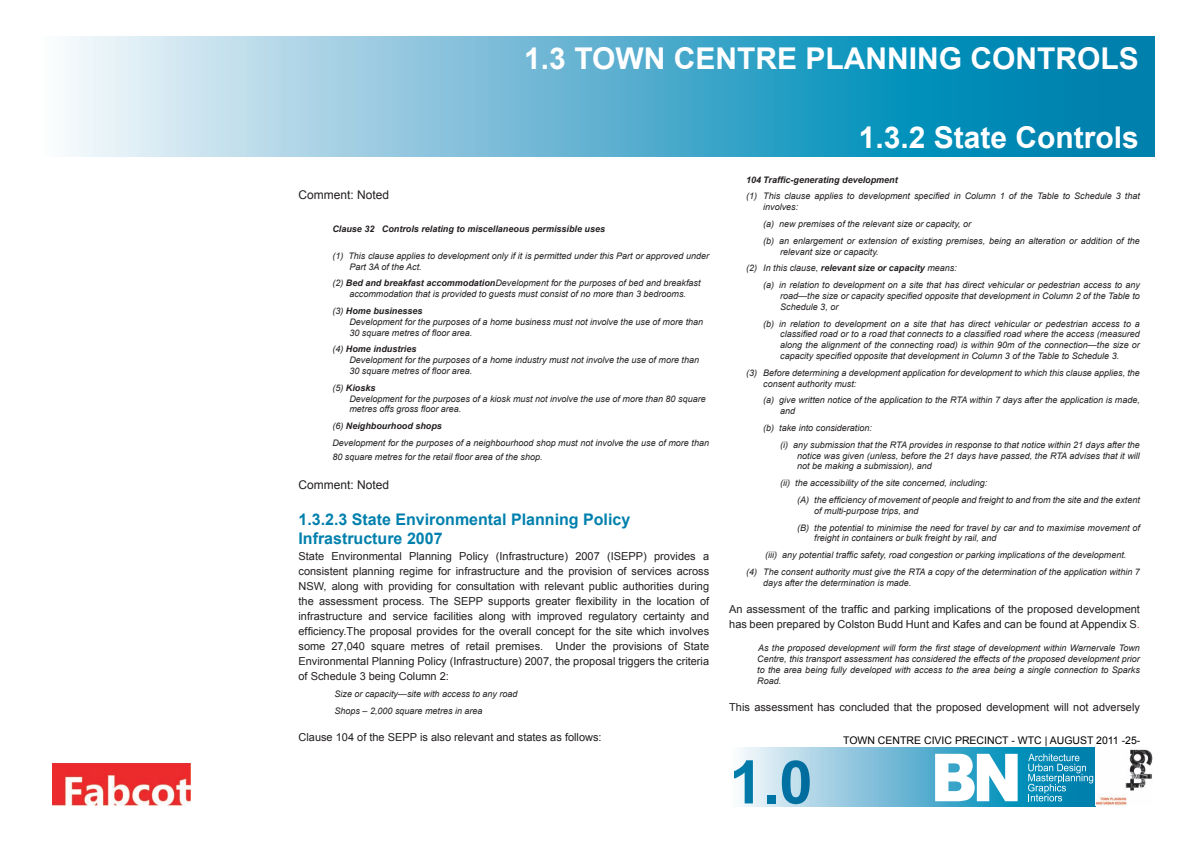
<style>
.page{position:relative;width:1191px;height:842px;background:#fff}
.page>*{position:absolute;margin:0;border:0;box-sizing:border-box;transform-origin:0 0}
.t1{font:700 60px "Arial";color:#0080ad}
.t2{font:700 30px "Arial";color:#fff}
.t3{font:700 16px/19.2px "Arial";color:#0080ad}
.t4{font:12px "Arial";color:#231f20}
.Paragraph{font:11px/15px "Arial";color:#231f20}
.t5{font:10.5px "Arial";color:#000}
.Paragraph-2{font:italic 9px/10.8px "Arial";color:#231f20}
.Paragraph-3{font:italic 700 9px "Arial";color:#231f20}
.s1{font-weight:700}
.s2{font-weight:400}
.s3{color:#d1232a}
</style>
<div class="page">
<img style="left:52px;top:763px;width:138px;height:43px">
<svg style="left:66px;top:37px;width:1088px;height:120px;background:#63b4d2"></svg>
<svg style="left:740px;top:748px;width:355px;height:59px;background:#86c3db"></svg>
<svg style="left:935px;top:754px;width:82px;height:47px"></svg>
<svg style="left:1028px;top:754px;width:65px;height:47px;background:#309cbf"></svg>
<img style="left:1096px;top:749px;width:56px;height:56px">
<p class="t2" style="left:524px;top:38px;width:616px">1.3 TOWN CENTRE PLANNING CONTROLS</p>
<p class="t4" style="left:298px;top:187px;width:92px">Comment: Noted</p>
<p class="Paragraph-3" style="left:332px;top:223px;width:274px">Clause 32 Controls relating to miscellaneous permissible uses</p>
<p class="Paragraph-2" style="left:349px;top:250px;width:361px;text-indent:-17px">(1) This clause applies to development only if it is permitted under this Part or approved under<br>Part 3A of the Act.</p>
<p class="Paragraph-2" style="left:332px;top:278px;width:370px;text-align:center">(2) <span class="s1">Bed and breakfast accommodation</span>Development for the purposes of bed and breakfast accommodation that is provided to guests must consist of no more than 3 bedrooms.</p>
<p class="Paragraph-2" style="left:349px;top:306px;width:355px;text-indent:-17px">(3) <span class="s1">Home businesses<br></span>Development for the purposes of a home business must not involve the use of more than<br>30 square metres of floor area.</p>
<p class="Paragraph-2" style="left:349px;top:344px;width:351px;text-indent:-17px">(4) <span class="s1">Home industries<br></span>Development for the purposes of a home industry must not involve the use of more than<br>30 square metres of floor area.</p>
<p class="Paragraph-2" style="left:349px;top:382px;width:358px;text-indent:-17px">(5) <span class="s1">Kiosks<br></span>Development for the purposes of a kiosk must not involve the use of more than 80 square metres offs gross floor area.</p>
<p class="Paragraph-3" style="left:332px;top:420px;width:111px"><span class="s2">(6)</span> Neighbourhood shops</p>
<p class="Paragraph-2" style="left:332px;top:436px;width:378px;line-height:14.4px">Development for the purposes of a neighbourhood shop must not involve the use of more than<br>80 square metres for the retail floor area of the shop.</p>
<p class="t4" style="left:298px;top:477px;width:92px">Comment: Noted</p>
<p class="t3" style="left:298px;top:510px;width:333px">1.3.2.3 State Environmental Planning Policy<br>Infrastructure 2007</p>
<p class="Paragraph" style="left:298px;top:549px;width:412px;text-align:justify">State Environmental Planning Policy (Infrastructure) 2007 (ISEPP) provides a consistent planning regime for infrastructure and the provision of services across NSW, along with providing for consultation with relevant public authorities during the assessment process. The SEPP supports greater flexibility in the location of infrastructure and service facilities along with improved regulatory certainty and efficiency.The proposal provides for the overall concept for the site which involves some 27,040 square metres of retail premises. Under the provisions of State Environmental Planning Policy (Infrastructure) 2007, the proposal triggers the criteria of Schedule 3 being Column 2:</p>
<p class="Paragraph-2" style="left:334px;top:688px;width:185px">Size or capacity—site with access to any road</p>
<p class="Paragraph-2" style="left:334px;top:705px;width:150px">Shops – 2,000 square metres in area</p>
<p class="Paragraph" style="left:298px;top:729px;width:305px">Clause 104 of the SEPP is also relevant and states as follows:</p>
<p class="t2" style="left:858px;top:117px;width:282px">1.3.2 State Controls</p>
<p class="Paragraph-3" style="left:746px;top:173px;width:153px">104 Traffic-generating development</p>
<p class="Paragraph-2" style="left:763px;top:191px;width:378px;text-indent:-17px">(1) This clause applies to development specified in Column 1 of the Table to Schedule 3 that involves:</p>
<p class="Paragraph-2" style="left:763px;top:219px;width:209px">(a) new premises of the relevant size or capacity, or</p>
<p class="Paragraph-2" style="left:780px;top:235px;width:361px;text-indent:-17px">(b) an enlargement or extension of existing premises, being an alteration or addition of the relevant size or capacity.</p>
<p class="Paragraph-2" style="left:746px;top:263px;width:212px">(2) In this clause, <span class="s1">relevant size or capacity</span> means:</p>
<p class="Paragraph-2" style="left:780px;top:280px;width:361px;text-align:justify;text-indent:-17px">(a) in relation to development on a site that has direct vehicular or pedestrian access to any road—the size or capacity specified opposite that development in Column 2 of the Table to Schedule 3, or</p>
<p class="Paragraph-2" style="left:780px;top:318px;width:361px;text-align:justify;text-indent:-17px">(b) in relation to development on a site that has direct vehicular or pedestrian access to a classified road or to a road that connects to a classified road where the access (measured along the alignment of the connecting road) is within 90m of the connection—the size or capacity specified opposite that development in Column 3 of the Table to Schedule 3.</p>
<p class="Paragraph-2" style="left:763px;top:367px;width:378px;text-indent:-17px">(3) Before determining a development application for development to which this clause applies, the consent authority must:</p>
<p class="Paragraph-2" style="left:780px;top:395px;width:361px;text-indent:-17px">(a) give written notice of the application to the RTA within 7 days after the application is made, and</p>
<p class="Paragraph-2" style="left:763px;top:423px;width:110px">(b) take into consideration:</p>
<p class="Paragraph-2" style="left:797px;top:439px;width:344px;text-align:justify;text-indent:-17px">(i) any submission that the RTA provides in response to that notice within 21 days after the notice was given (unless, before the 21 days have passed, the RTA advises that it will not be making a submission), and</p>
<p class="Paragraph-2" style="left:780px;top:478px;width:209px">(ii) the accessibility of the site concerned, including:</p>
<p class="Paragraph-2" style="left:814px;top:495px;width:327px;text-indent:-17px">(A) the efficiency of movement of people and freight to and from the site and the extent of multi-purpose trips, and</p>
<p class="Paragraph-2" style="left:814px;top:522px;width:327px;text-indent:-17px">(B) the potential to minimise the need for travel by car and to maximise movement of freight in containers or bulk freight by rail, and</p>
<p class="Paragraph-2" style="left:765px;top:550px;width:362px">(iii) any potential traffic safety, road congestion or parking implications of the development.</p>
<p class="Paragraph-2" style="left:763px;top:567px;width:378px;text-indent:-17px">(4) The consent authority must give the RTA a copy of the determination of the application within 7 days after the determination is made.</p>
<p class="Paragraph" style="left:729px;top:602px;width:412px">An assessment of the traffic and parking implications of the proposed development has been prepared by Colston Budd Hunt and Kafes and can be found at Appendix S<span class="s3">.</span></p>
<p class="Paragraph-2" style="left:757px;top:642px;width:384px;text-align:justify">As the proposed development will form the first stage of development within Warnervale Town Centre, this transport assessment has considered the effects of the proposed development prior to the area being fully developed with access to the area being a single connection to Sparks Road.</p>
<p class="Paragraph" style="left:729px;top:700px;width:412px">This assessment has concluded that the proposed development will not adversely</p>
<p class="t1" style="left:729px;top:742px;width:85px">1.0</p>
<p class="t5" style="left:843px;top:733px;width:299px">TOWN CENTRE CIVIC PRECINCT - WTC | AUGUST 2011 -25-</p>
</div>
